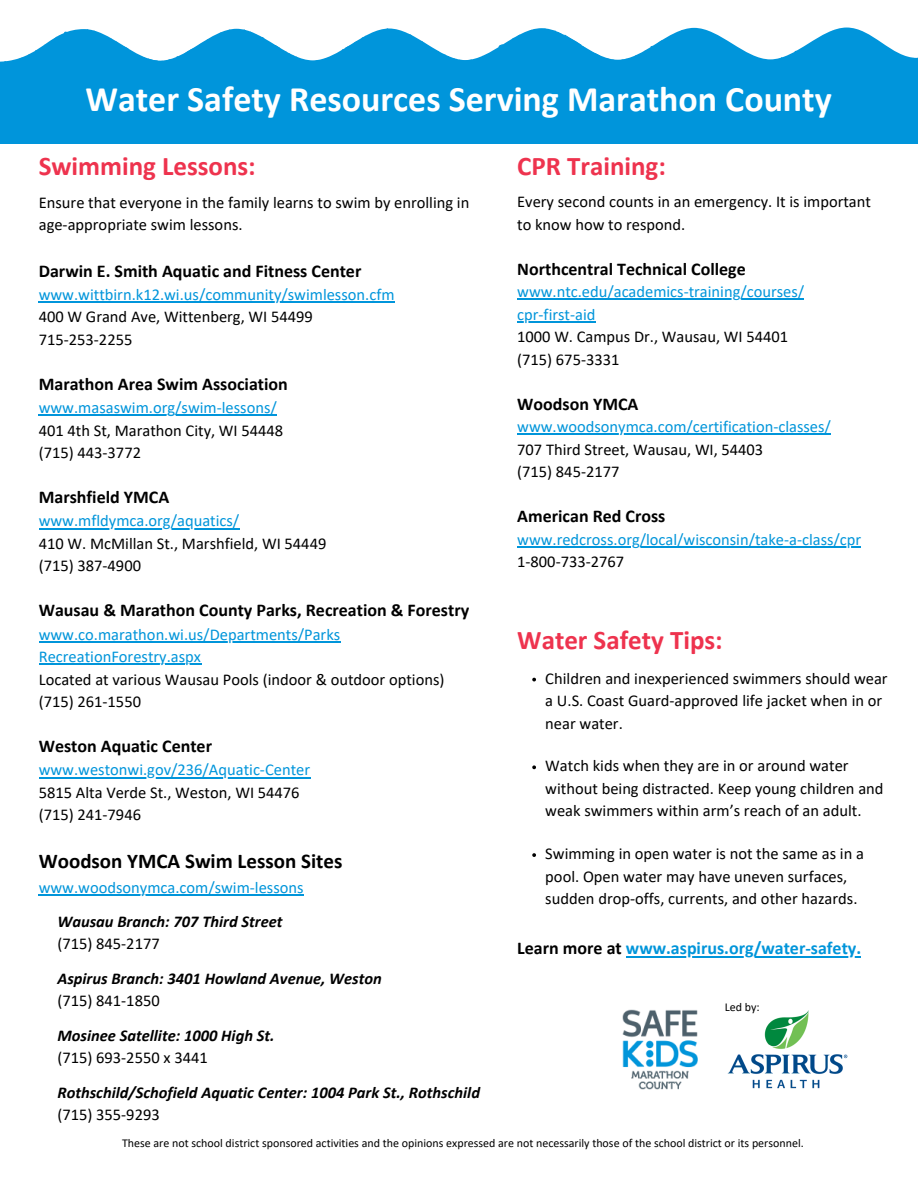
<style>
.page{position:relative;width:918px;height:1188px;background:#fff}
.page>*{position:absolute;margin:0;border:0;box-sizing:border-box;transform-origin:0 0}
.t1{font:700 36px "Calibri";color:#fff}
.t2{font:700 27px "Calibri";color:#ee334e}
.t3{font:700 21px "Calibri";color:#000}
.t4{font:700 18px "Calibri";color:#000}
.t5{font:700 18px "Calibri";color:#0095da}
.t6{font:16.5px/22.5px "Calibri";color:#000}
.t7{font:16.5px/22.5px "Calibri";color:#0095da}
.t8{font:italic 700 16.5px "Calibri";color:#000}
.t9{font:16.5px "Calibri";color:#0095db}
.t10{font:12px "Calibri";color:#000}
.s1{color:#000}
</style>
<div class="page">
<img style="left:622px;top:1009px;width:76px;height:81px">
<img style="left:727px;top:1010px;width:121px;height:79px">
<svg style="left:0;top:28px;width:918px;height:115px;fill:#0095db"></svg>
<hr style="left:39px;top:301px;width:356px;height:2px;background:#0095db">
<hr style="left:39px;top:415px;width:238px;height:1px;background:#0095db">
<hr style="left:39px;top:528px;width:201px;height:1px;background:#0095da">
<hr style="left:39px;top:641px;width:302px;height:2px;background:#0095da">
<hr style="left:39px;top:664px;width:162px;height:1px;background:#0095da">
<hr style="left:39px;top:777px;width:271px;height:1px;background:#0095db">
<hr style="left:39px;top:895px;width:265px;height:1px;background:#0095da">
<hr style="left:517px;top:298px;width:287px;height:2px;background:#0095da">
<hr style="left:517px;top:321px;width:78px;height:1px;background:#0095da">
<hr style="left:517px;top:433px;width:314px;height:2px;background:#0095da">
<hr style="left:517px;top:546px;width:344px;height:1px;background:#0095da">
<svg style="left:532px;top:678px;width:4px;height:3px"></svg>
<svg style="left:532px;top:765px;width:4px;height:4px"></svg>
<svg style="left:532px;top:853px;width:4px;height:4px"></svg>
<hr style="left:626px;top:956px;width:230px;height:1px;background:#0095da">
<h1 class="t1" style="left:85px;top:84px;width:748px">Water Safety Resources Serving Marathon County</h1>
<h2 class="t2" style="left:39px;top:154px;width:218px">Swimming Lessons:</h2>
<h2 class="t2" style="left:517px;top:154px;width:150px">CPR Training:</h2>
<p class="t6" style="left:517px;top:192px;width:355px">Every second counts in an emergency. It is important to know how to respond.</p>
<p class="t4" style="left:517px;top:261px;width:230px">Northcentral Technical College</p>
<p class="t7" style="left:517px;top:282px;width:288px">www.ntc.edu/academics-training/courses/ cpr-first-aid</p>
<p class="t6" style="left:517px;top:327px;width:272px">1000 W. Campus Dr., Wausau, WI 54401 (715) 675-3331</p>
<p class="t4" style="left:517px;top:396px;width:123px">Woodson YMCA</p>
<p class="t7" style="left:517px;top:417px;width:315px">www.woodsonymca.com/certification-classes/</p>
<p class="t6" style="left:517px;top:439px;width:248px">707 Third Street, Wausau, WI, 54403 (715) 845-2177</p>
<p class="t4" style="left:517px;top:509px;width:150px">American Red Cross</p>
<p class="t7" style="left:517px;top:529px;width:345px">www.redcross.org/local/wisconsin/take-a-class/cpr</p>
<p class="t6" style="left:517px;top:552px;width:108px">1-800-733-2767</p>
<p class="t6" style="left:39px;top:192px;width:432px">Ensure that everyone in the family learns to swim by enrolling in age-appropriate swim lessons.</p>
<p class="t4" style="left:39px;top:263px;width:324px">Darwin E. Smith Aquatic and Fitness Center</p>
<p class="t9" style="left:39px;top:288px;width:357px">www.wittbirn.k12.wi.us/community/swimlesson.cfm</p>
<p class="t6" style="left:39px;top:307px;width:276px">400 W Grand Ave, Wittenberg, WI 54499<br>715-253-2255</p>
<p class="t4" style="left:39px;top:376px;width:251px">Marathon Area Swim Association</p>
<p class="t9" style="left:39px;top:401px;width:240px">www.masaswim.org/swim-lessons/</p>
<p class="t6" style="left:39px;top:420px;width:246px">401 4th St, Marathon City, WI 54448 (715) 443-3772</p>
<p class="t4" style="left:39px;top:490px;width:132px">Marshfield YMCA</p>
<p class="t7" style="left:39px;top:511px;width:202px">www.mfldymca.org/aquatics/</p>
<p class="t6" style="left:39px;top:534px;width:289px">410 W. McMillan St., Marshfield, WI 54449 (715) 387-4900</p>
<p class="t4" style="left:39px;top:603px;width:432px">Wausau &amp; Marathon County Parks, Recreation &amp; Forestry</p>
<p class="t7" style="left:39px;top:624px;width:303px">www.co.marathon.wi.us/Departments/Parks<br>RecreationForestry.aspx</p>
<p class="t6" style="left:39px;top:669px;width:407px">Located at various Wausau Pools (indoor &amp; outdoor options) (715) 261-1550</p>
<p class="t4" style="left:39px;top:739px;width:175px">Weston Aquatic Center</p>
<p class="t9" style="left:39px;top:763px;width:273px">www.westonwi.gov/236/Aquatic-Center</p>
<p class="t6" style="left:39px;top:783px;width:262px">5815 Alta Verde St., Weston, WI 54476 (715) 241-7946</p>
<p class="t3" style="left:39px;top:853px;width:305px">Woodson YMCA Swim Lesson Sites</p>
<p class="t7" style="left:39px;top:878px;width:266px">www.woodsonymca.com/swim-lessons</p>
<p class="t8" style="left:57px;top:915px;width:227px">Wausau Branch: 707 Third Street</p>
<p class="t6" style="left:57px;top:934px;width:104px">(715) 845-2177</p>
<p class="t8" style="left:57px;top:972px;width:326px">Aspirus Branch: 3401 Howland Avenue, Weston</p>
<p class="t6" style="left:57px;top:991px;width:104px">(715) 841-1850</p>
<p class="t8" style="left:57px;top:1029px;width:219px">Mosinee Satellite: 1000 High St.</p>
<p class="t6" style="left:57px;top:1048px;width:152px">(715) 693-2550 x 3441</p>
<p class="t8" style="left:57px;top:1086px;width:424px">Rothschild/Schofield Aquatic Center: 1004 Park St., Rothschild</p>
<p class="t6" style="left:57px;top:1105px;width:104px">(715) 355-9293</p>
<h2 class="t2" style="left:517px;top:628px;width:207px">Water Safety Tips:</h2>
<p class="t6" style="left:545px;top:668px;width:344px">Children and inexperienced swimmers should wear a U.S. Coast Guard-approved life jacket when in or near water.</p>
<p class="t6" style="left:545px;top:756px;width:340px">Watch kids when they are in or around water without being distracted. Keep young children and weak swimmers within arm’s reach of an adult.</p>
<p class="t6" style="left:545px;top:844px;width:320px">Swimming in open water is not the same as in a pool. Open water may have uneven surfaces, sudden drop-offs, currents, and other hazards.</p>
<p class="t5" style="left:517px;top:941px;width:345px"><span class="s1">Learn more at</span> www.aspirus.org/water-safety.</p>
<p class="t10" style="left:725px;top:1002px;width:36px">Led by:</p>
<p class="t10" style="left:122px;top:1138px;width:683px">These are not school district sponsored activities and the opinions expressed are not necessarily those of the school district or its personnel.</p>
</div>
